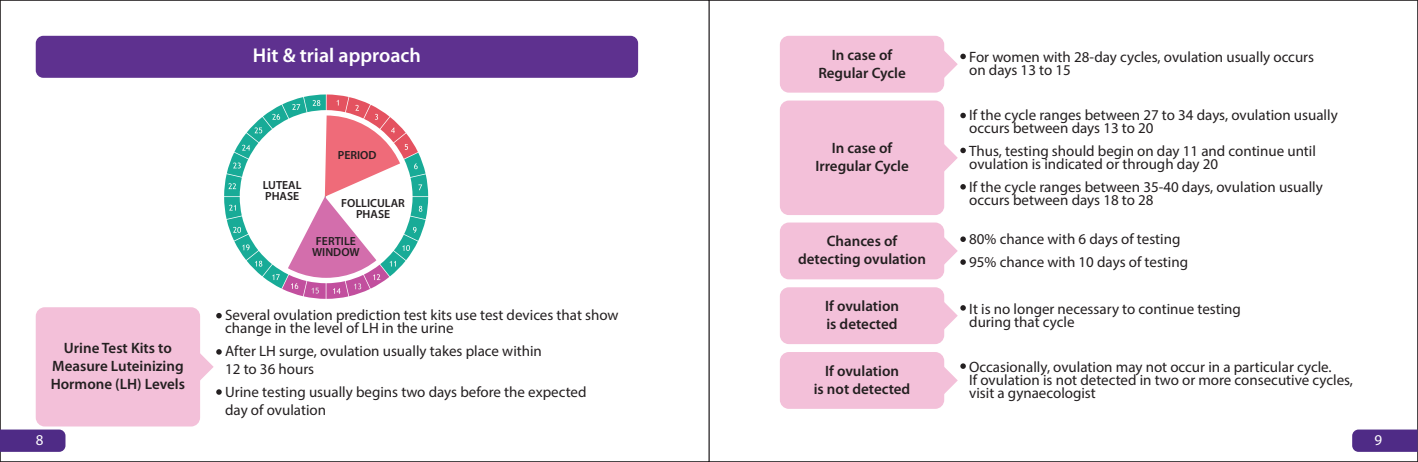
<style>
.page{position:relative;width:1418px;height:462px;background:#fff}
.page>*{position:absolute;margin:0;border:0;box-sizing:border-box;transform-origin:0 0}
.t1{font:600 20px "Myriad Pro";color:#fff}
.t2{font:15px/13px "Myriad Pro";color:#231f20}
.t3{font:600 15px/18px "Myriad Pro";color:#231f20;text-align:center}
.t4{font:15px "Myriad Pro";color:#fff}
.t5{font:600 11.75px/10.8px "Myriad Pro";color:#231f20;text-align:center}
</style>
<div class="page">
<div style="left:36px;top:36px;width:602px;height:42px;background:#5e318f;border-radius:8px"></div>
<svg style="left:224px;top:94px;width:204px;height:204px"></svg>
<svg style="left:216px;top:313px;width:6px;height:5px"></svg>
<svg style="left:216px;top:389px;width:6px;height:5px"></svg>
<div style="left:36px;top:307px;width:164px;height:119px;background:#f3c0d9;border-radius:9px"></div>
<svg style="left:200px;top:349px;width:22px;height:32px"></svg>
<div style="left:780px;top:36px;width:164px;height:56px;background:#f3c0d9;border-radius:9px"></div>
<svg style="left:944px;top:49px;width:22px;height:30px"></svg>
<svg style="left:960px;top:113px;width:6px;height:5px"></svg>
<svg style="left:960px;top:184px;width:6px;height:5px"></svg>
<div style="left:780px;top:100px;width:164px;height:115px;background:#f3c0d9;border-radius:9px"></div>
<svg style="left:944px;top:143px;width:22px;height:30px"></svg>
<div style="left:780px;top:222px;width:164px;height:57px;background:#f3c0d9;border-radius:9px"></div>
<svg style="left:944px;top:236px;width:22px;height:30px"></svg>
<div style="left:780px;top:287px;width:164px;height:57px;background:#f3c0d9;border-radius:9px"></div>
<svg style="left:944px;top:300px;width:22px;height:30px"></svg>
<div style="left:780px;top:351px;width:164px;height:57px;background:#f3c0d9;border-radius:9px"></div>
<svg style="left:944px;top:363px;width:22px;height:32px"></svg>
<svg style="left:1352px;top:429px;width:66px;height:22px"></svg>
<svg style="left:0;top:429px;width:65px;height:22px"></svg>
<p class="t3" style="left:51px;top:338px;width:136px">Urine Test Kits to<br>Measure Luteinizing<br>Hormone (LH) Levels</p>
<h1 class="t1" style="left:253px;top:43px;width:169px">Hit &amp; trial approach</h1>
<p class="t5" style="left:263px;top:179px;width:40px;text-align:left">LUTEAL<br>PHASE</p>
<p class="t5" style="left:338px;top:149px;width:40px">PERIOD</p>
<p class="t5" style="left:341px;top:197px;width:65px">FOLLICULAR<br>PHASE</p>
<p class="t5" style="left:312px;top:235px;width:49px">FERTILE<br>WINDOW</p>
<p class="t2" style="left:225px;top:308px;width:395px">Several ovulation prediction test kits use test devices that show change in the level of LH in the urine</p>
<p class="t2" style="left:225px;top:341px;width:318px;line-height:18px">After LH surge, ovulation usually takes place within<br>12 to 36 hours</p>
<p class="t2" style="left:225px;top:382px;width:363px;line-height:18px">Urine testing usually begins two days before the expected day of ovulation</p>
<p class="t3" style="left:818px;top:45px;width:89px">In case of<br>Regular Cycle</p>
<p class="t2" style="left:969px;top:50px;width:346px">For women with 28-day cycles, ovulation usually occurs on days 13 to 15</p>
<p class="t3" style="left:815px;top:139px;width:95px">In case of<br>Irregular Cycle</p>
<p class="t2" style="left:969px;top:108px;width:370px">If the cycle ranges between 27 to 34 days, ovulation usually occurs between days 13 to 20</p>
<p class="t2" style="left:969px;top:144px;width:348px">Thus, testing should begin on day 11 and continue until ovulation is indicated or through day 20</p>
<p class="t2" style="left:969px;top:180px;width:355px">If the cycle ranges between 35-40 days, ovulation usually occurs between days 18 to 28</p>
<p class="t3" style="left:798px;top:232px;width:129px">Chances of detecting ovulation</p>
<p class="t2" style="left:969px;top:227px;width:220px;line-height:23px">80% chance with 6 days of testing<br>95% chance with 10 days of testing</p>
<p class="t3" style="left:825px;top:296px;width:75px;text-align:left">If ovulation is detected</p>
<p class="t2" style="left:969px;top:301px;width:273px">It is no longer necessary to continue testing during that cycle</p>
<p class="t3" style="left:814px;top:361px;width:98px">If ovulation<br>is not detected</p>
<p class="t2" style="left:969px;top:359px;width:385px">Occasionally, ovulation may not occur in a particular cycle.<br>If ovulation is not detected in two or more consecutive cycles, visit a gynaecologist</p>
<p class="t4" style="left:36px;top:430px;width:9px">8</p>
<p class="t4" style="left:1375px;top:430px;width:9px">9</p>
</div>
